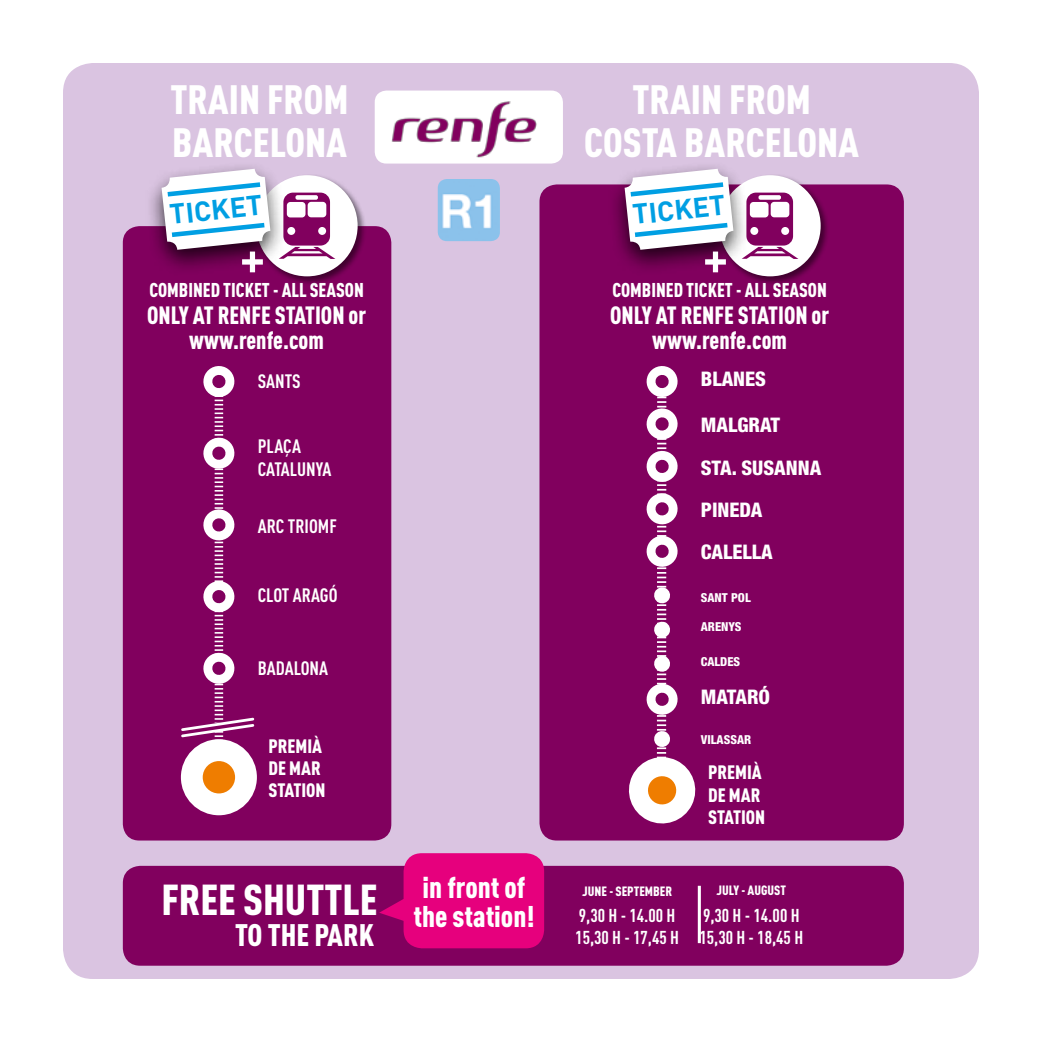
<style>
.page{position:relative;width:1042px;height:1042px;background:#fff}
.page>*{position:absolute;margin:0;border:0;box-sizing:border-box;transform-origin:0 0}
.t1{font:900 42.7px "DIN Cond";color:#fff}
.t2{font:900 40.43px/42.4px "DIN Cond";color:#fff}
.t3{font:900 30.62px "DIN Cond";color:#fff}
.t4{font:900 29.57px "DIN Cond";color:#fff}
.t5{font:700 27.82px "DIN";color:#009fe3}
.t6{font:900 24.68px/24.7px "DIN Cond";color:#fff;text-align:center;scale:.95 1}
.t7{font:800 condensed 20.12px/42.4px "Helvetica Neue LT";color:#fff}
.t8{font:900 19.78px "DIN Cond";color:#fff;scale:.95 1}
.t9{font:700 19.25px/22.9px "DIN Cond";color:#fff}
.t10{font:900 19.25px/22.2px "DIN Cond";color:#fff}
.t11{font:700 18.38px/22.1px "DIN Cond";color:#fff}
.t12{font:900 13.3px "DIN Cond";color:#fff}
.t13{font:800 condensed 12.42px "Helvetica Neue LT";color:#fff}
</style>
<div class="page">
<div style="left:63px;top:63px;width:916px;height:916px;background:#dac4e1;border-radius:30px"></div>
<div style="left:123px;top:866px;width:781px;height:99px;background:#81005e;border-radius:17px"></div>
<div style="left:123px;top:226px;width:268px;height:614px;background:#81005e;border-radius:17px"></div>
<div style="left:181px;top:739px;width:76px;height:76px;background:#fff;border-radius:50%"></div>
<div style="left:203px;top:761px;width:32px;height:32px;background:#ef7d00;border-radius:50%"></div>
<div style="left:255px;top:174px;width:111px;height:111px;background:#000;opacity:.5"></div>
<div style="left:256px;top:175px;width:102px;height:101px;background:#fff;border-radius:50%"></div>
<svg style="left:287px;top:193px;width:48px;height:66px"></svg>
<div style="left:145px;top:161px;width:142px;height:115px;background:#000;opacity:.75"></div>
<svg style="left:162px;top:169px;width:108px;height:103px"></svg>
<div style="left:375px;top:91px;width:188px;height:73px;background:#fff;border-radius:12px"></div>
<img style="left:386px;top:101px;width:156px;height:63px">
<img style="left:438px;top:179px;width:62px;height:62px">
<hr style="left:698px;top:886px;width:3px;height:57px;background:#fff">
<svg style="left:379px;top:853px;width:165px;height:95px;background:#d9057c"></svg>
<div style="left:539px;top:184px;width:365px;height:656px;background:#81005e;border-radius:17px"></div>
<svg style="left:628px;top:366px;width:68px;height:458px"></svg>
<svg style="left:181px;top:366px;width:75px;height:401px"></svg>
<div style="left:718px;top:174px;width:111px;height:111px;background:#000;opacity:.5"></div>
<div style="left:719px;top:175px;width:101px;height:101px;background:#fff;border-radius:50%"></div>
<svg style="left:750px;top:193px;width:48px;height:66px"></svg>
<div style="left:608px;top:161px;width:142px;height:115px;background:#000;opacity:.75"></div>
<svg style="left:624px;top:169px;width:109px;height:103px"></svg>
<h2 class="t2" style="left:170px;top:77px;width:180px">TRAIN FROM<br>BARCELONA</h2>
<h2 class="t2" style="left:584px;top:77px;width:276px;text-align:center">TRAIN FROM<br>COSTA BARCELONA</h2>
<p class="t5" style="left:168px;top:196px;width:94px;rotate:-6deg">TICKET</p>
<p class="t8" style="left:149px;top:277px;width:227px">COMBINED TICKET - ALL SEASON</p>
<p class="t6" style="left:147px;top:302px;width:232px">ONLY AT RENFE STATION or www.renfe.com</p>
<p class="t9" style="left:258px;top:369px;width:45px">SANTS</p>
<p class="t9" style="left:258px;top:434px;width:75px">PLAÇA<br>CATALUNYA</p>
<p class="t9" style="left:258px;top:514px;width:81px">ARC TRIOMF</p>
<p class="t9" style="left:258px;top:583px;width:81px">CLOT ARAGÓ</p>
<p class="t9" style="left:258px;top:656px;width:72px">BADALONA</p>
<p class="t10" style="left:268px;top:734px;width:59px">PREMIÀ<br>DE MAR<br>STATION</p>
<p class="t5" style="left:631px;top:196px;width:94px;rotate:-6deg">TICKET</p>
<p class="t8" style="left:612px;top:277px;width:227px">COMBINED TICKET - ALL SEASON</p>
<p class="t6" style="left:610px;top:302px;width:232px">ONLY AT RENFE STATION or www.renfe.com</p>
<p class="t7" style="left:701px;top:357px;width:67px">BLANES</p>
<p class="t7" style="left:701px;top:403px;width:122px">MALGRAT<br>STA. SUSANNA<br>PINEDA<br>CALELLA</p>
<p class="t13" style="left:701px;top:589px;width:51px">SANT POL</p>
<p class="t13" style="left:701px;top:619px;width:42px">ARENYS</p>
<p class="t13" style="left:701px;top:654px;width:41px">CALDES</p>
<p class="t7" style="left:701px;top:675px;width:71px">MATARÓ</p>
<p class="t13" style="left:701px;top:731px;width:52px">VILASSAR</p>
<p class="t10" style="left:708px;top:761px;width:59px">PREMIÀ<br>DE MAR<br>STATION</p>
<h1 class="t1" style="left:162px;top:873px;width:365px">FREE SHUTTLE <sup>in</sup> <sup>front</sup> <sup>of</sup></h1>
<p class="t12" style="left:716px;top:882px;width:71px">JULY - AUGUST</p>
<p class="t11" style="left:703px;top:903px;width:98px">9,30 H - 14.00 H</p>
<p class="t12" style="left:582px;top:883px;width:91px">JUNE - SEPTEMBER</p>
<p class="t11" style="left:575px;top:903px;width:105px">9,30 H - 14.00 H<br>15,30 H - 17,45 H</p>
<p class="t4" style="left:413px;top:898px;width:122px">the station!</p>
<p class="t3" style="left:235px;top:916px;width:140px">TO THE PARK</p>
<p class="t11" style="left:699px;top:925px;width:105px">15,30 H - 18,45 H</p>
</div>
